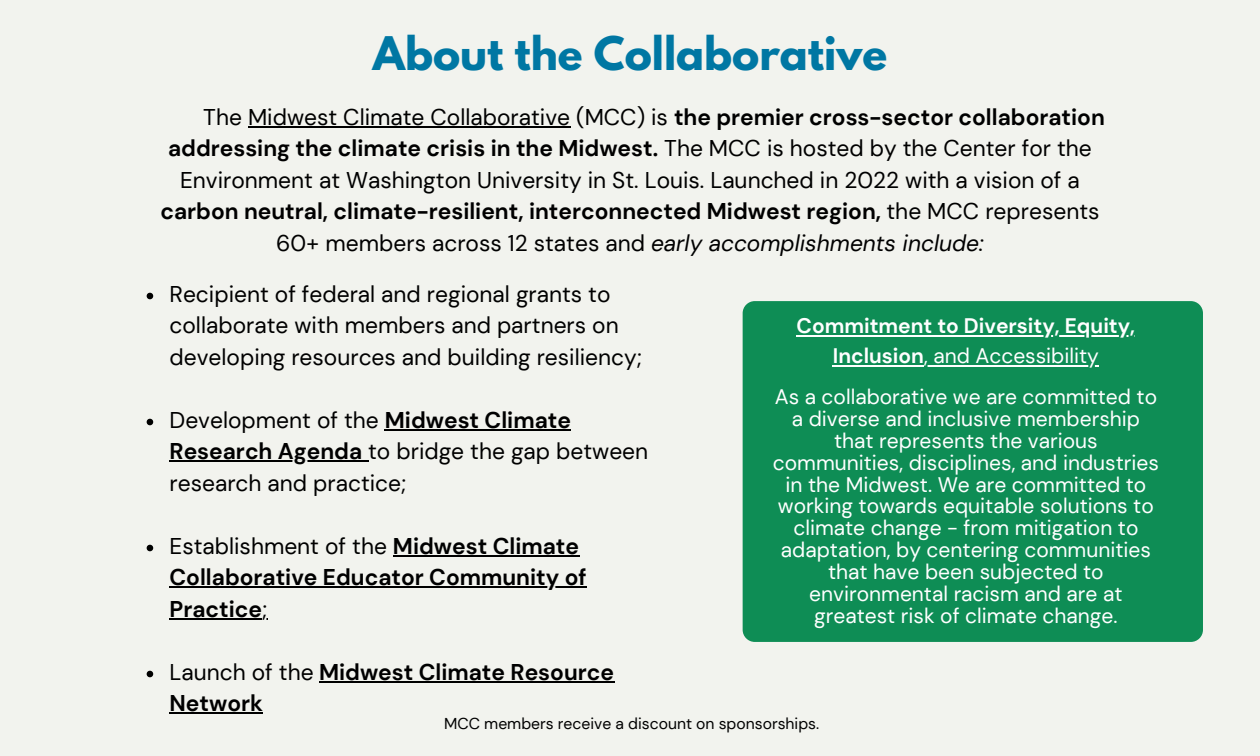
<style>
.page{position:relative;width:1260px;height:756px;background:#f2f3ee}
.page>*{position:absolute;margin:0;border:0;box-sizing:border-box;transform-origin:0 0}
.t1{font:700 41.12px "League Spartan";color:#0077a3}
.t2{font:22.75px/31.5px "DM Sans";color:#000}
.t3{font:700 22.75px/31.5px "DM Sans";color:#000}
.t4{font:italic 22.75px "DM Sans";color:#000}
.t5{font:21px/21.9px "DM Sans";color:#fff;text-align:center}
.t6{font:700 21px/29.8px "DM Sans";color:#fff;text-align:center}
.t7{font:15.75px "DM Sans";color:#000}
.s1{font-weight:700}
.s2{font-weight:400}
.s3{font-style:normal}
</style>
<div class="page">
<hr style="left:248px;top:126px;width:322px;height:1px;background:#000">
<svg style="left:147px;top:293px;width:6px;height:6px"></svg>
<svg style="left:147px;top:419px;width:6px;height:6px"></svg>
<hr style="left:385px;top:429px;width:186px;height:2px;background:#000">
<hr style="left:170px;top:461px;width:192px;height:1px;background:#000">
<svg style="left:147px;top:545px;width:6px;height:6px"></svg>
<hr style="left:393px;top:555px;width:186px;height:2px;background:#000">
<hr style="left:170px;top:587px;width:417px;height:1px;background:#000">
<hr style="left:170px;top:618px;width:92px;height:2px;background:#000">
<svg style="left:147px;top:671px;width:6px;height:6px"></svg>
<hr style="left:319px;top:681px;width:295px;height:2px;background:#000">
<hr style="left:170px;top:713px;width:93px;height:1px;background:#000">
<div style="left:743px;top:301px;width:460px;height:341px;background:#0e8d55;border-radius:12px"></div>
<hr style="left:797px;top:335px;width:338px;height:2px;background:#fff">
<hr style="left:833px;top:365px;width:91px;height:1px;background:#fff">
<hr style="left:924px;top:365px;width:175px;height:1px;background:#fff">
<p class="t1" style="left:373px;top:33px;width:516px">About the Collaborative</p>
<p class="t2" style="left:203px;top:101px;width:903px">The Midwest Climate Collaborative (MCC) is <span class="s1">the premier cross-sector collaboration</span></p>
<p class="t3" style="left:168px;top:133px;width:925px">addressing the climate crisis in the Midwest. <span class="s2">The MCC is hosted by the Center for the</span></p>
<p class="t2" style="left:180px;top:164px;width:901px">Environment at Washington University in St. Louis. Launched in 2022 with a vision of a</p>
<p class="t3" style="left:160px;top:196px;width:941px">carbon neutral, climate-resilient, interconnected Midwest region, <span class="s2">the MCC represents</span></p>
<p class="t4" style="left:276px;top:228px;width:709px"><span class="s3">60+ members across 12 states and</span> early accomplishments include:</p>
<p class="t2" style="left:170px;top:278px;width:474px">Recipient of federal and regional grants to collaborate with members and partners on developing resources and building resiliency;</p>
<p class="t6" style="left:797px;top:311px;width:340px">Commitment to Diversity, Equity,<br>Inclusion<span class="s2">, and Accessibility</span></p>
<p class="t5" style="left:773px;top:386px;width:388px">As a collaborative we are committed to a diverse and inclusive membership that represents the various communities, disciplines, and industries in the Midwest. We are committed to working towards equitable solutions to climate change - from mitigation to adaptation, by centering communities that have been subjected to environmental racism and are at greatest risk of climate change.</p>
<p class="t2" style="left:170px;top:404px;width:480px">Development of the <span class="s1">Midwest Climate<br>Research Agenda</span> to bridge the gap between research and practice;</p>
<p class="t3" style="left:170px;top:530px;width:419px"><span class="s2">Establishment of the</span> Midwest Climate<br>Collaborative Educator Community of<br>Practice<span class="s2">;</span></p>
<p class="t3" style="left:170px;top:656px;width:446px"><span class="s2">Launch of the</span> Midwest Climate Resource<br>Network</p>
<p class="t7" style="left:444px;top:713px;width:377px">MCC members receive a discount on sponsorships.</p>
</div>
